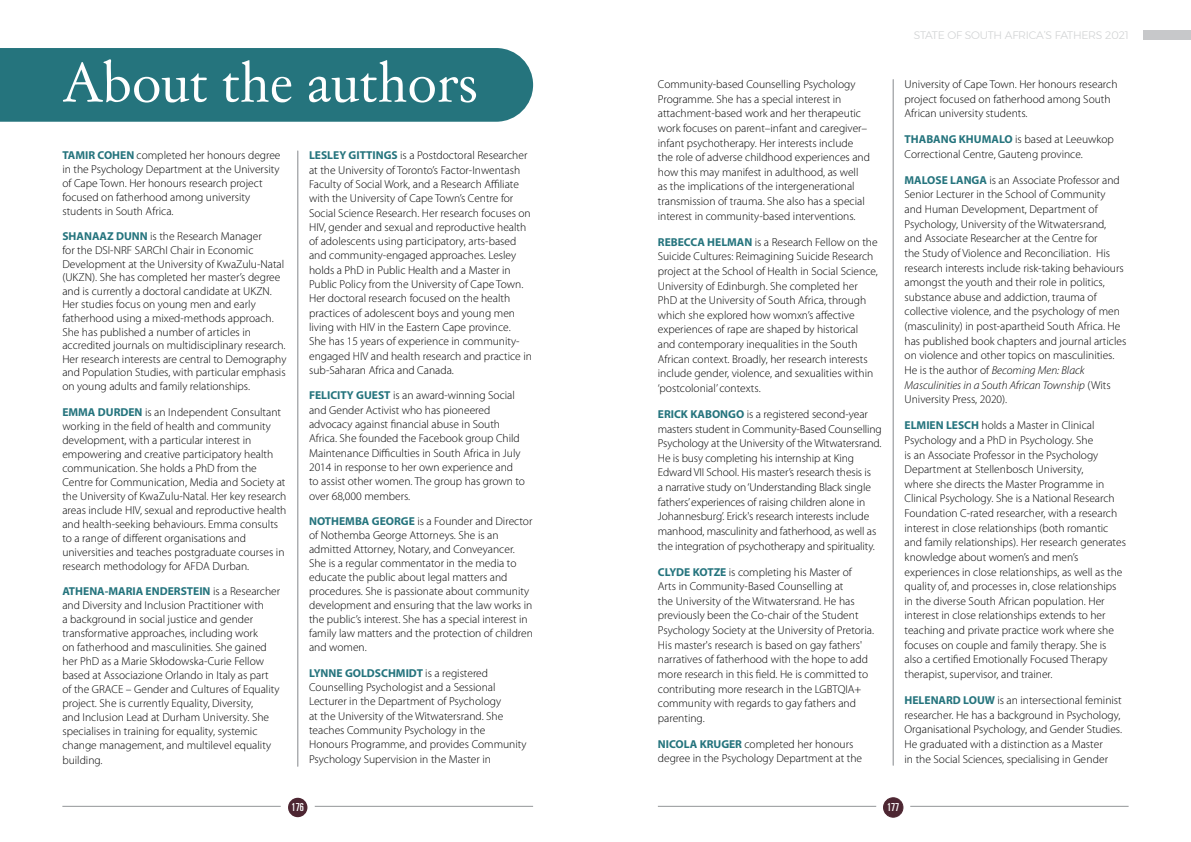
<style>
.page{position:relative;width:1191px;height:842px;background:#fff}
.page>*{position:absolute;margin:0;border:0;box-sizing:border-box;transform-origin:0 0}
.t1{font:53px "Day Roman";letter-spacing:-.02em;color:#fff}
.t2{font:300 11.5px/14.6px "Myriad Pro";color:#000}
.t3{font:ultra-condensed 11px "Univers";color:#fff}
.t4{font:300 10.9px "Montserrat";letter-spacing:-.02em;color:#d1d3d4}
.s1{font-weight:700;color:#25747d}
.s2{font-style:italic}
</style>
<div class="page">
<hr style="left:62px;top:806px;width:219px;height:1px;background:#939598">
<hr style="left:315px;top:806px;width:218px;height:1px;background:#939598">
<hr style="left:658px;top:806px;width:218px;height:1px;background:#939598">
<hr style="left:910px;top:806px;width:218px;height:1px;background:#939598">
<div style="left:1142px;top:30px;width:49px;height:10px;background:#c7c8ca"></div>
<div style="left:288px;top:798px;width:19px;height:19px;background:#4d2632;border-radius:50%"></div>
<div style="left:883px;top:798px;width:20px;height:19px;background:#4d2632;border-radius:50%"></div>
<div style="left:883px;top:797px;width:20px;height:20px;border:1px solid #4d2632;border-radius:50%"></div>
<div style="left:0;top:48px;width:533px;height:74px;background:#25747d"></div>
<hr style="left:297px;top:151px;width:1px;height:615px;background:#a7a9ac">
<hr style="left:893px;top:79px;width:1px;height:686px;background:#a7a9ac">
<h1 class="t1" style="left:62px;top:48px;width:417px">About the authors</h1>
<p class="t2" style="left:62px;top:149px;width:220px;line-height:14px"><span class="s1">TAMIR COHEN</span> completed her honours degree in the Psychology Department at the University of Cape Town. Her honours research project focused on fatherhood among university students in South Africa.</p>
<p class="t2" style="left:62px;top:230px;width:225px;line-height:13.6px"><span class="s1">SHANAAZ DUNN</span> is the Research Manager<br>for the DSI-NRF SARChI Chair in Economic Development at the University of KwaZulu-Natal (UKZN). She has completed her master’s degree and is currently a doctoral candidate at UKZN.<br>Her studies focus on young men and early fatherhood using a mixed-methods approach.<br>She has published a number of articles in accredited journals on multidisciplinary research.<br>Her research interests are central to Demography and Population Studies, with particular emphasis on young adults and family relationships.</p>
<p class="t2" style="left:62px;top:405px;width:225px;line-height:14px"><span class="s1">EMMA DURDEN</span> is an Independent Consultant working in the field of health and community development, with a particular interest in empowering and creative participatory health communication. She holds a PhD from the Centre for Communication, Media and Society at the University of KwaZulu-Natal. Her key research areas include HIV, sexual and reproductive health and health-seeking behaviours. Emma consults to a range of different organisations and universities and teaches postgraduate courses in research methodology for AFDA Durban.</p>
<p class="t2" style="left:62px;top:584px;width:219px;line-height:14px"><span class="s1">ATHENA-MARIA ENDERSTEIN</span> is a Researcher and Diversity and Inclusion Practitioner with<br>a background in social justice and gender transformative approaches, including work<br>on fatherhood and masculinities. She gained her PhD as a Marie Skłodowska-Curie Fellow based at Associazione Orlando in Italy as part of the GRACE – Gender and Cultures of Equality project. She is currently Equality, Diversity,<br>and Inclusion Lead at Durham University. She specialises in training for equality, systemic change management, and multilevel equality building.</p>
<p class="t2" style="left:309px;top:149px;width:224px;line-height:14.3px"><span class="s1">LESLEY GITTINGS</span> is a Postdoctoral Researcher at the University of Toronto’s Factor-Inwentash Faculty of Social Work, and a Research Affiliate with the University of Cape Town’s Centre for Social Science Research. Her research focuses on HIV, gender and sexual and reproductive health of adolescents using participatory, arts-based and community-engaged approaches. Lesley holds a PhD in Public Health and a Master in Public Policy from the University of Cape Town.<br>Her doctoral research focused on the health practices of adolescent boys and young men living with HIV in the Eastern Cape province.<br>She has 15 years of experience in community&shy;engaged HIV and health research and practice in sub-Saharan Africa and Canada.</p>
<p class="t2" style="left:309px;top:389px;width:217px;line-height:14.3px"><span class="s1">FELICITY GUEST</span> is an award-winning Social and Gender Activist who has pioneered advocacy against financial abuse in South Africa. She founded the Facebook group Child Maintenance Difficulties in South Africa in July 2014 in response to her own experience and to assist other women. The group has grown to over 68,000 members.</p>
<p class="t2" style="left:309px;top:514px;width:225px;line-height:14px"><span class="s1">NOTHEMBA GEORGE</span> is a Founder and Director of Nothemba George Attorneys. She is an admitted Attorney, Notary, and Conveyancer.<br>She is a regular commentator in the media to educate the public about legal matters and procedures. She is passionate about community development and ensuring that the law works in the public’s interest. She has a special interest in family law matters and the protection of children and women.</p>
<p class="t2" style="left:309px;top:666px;width:219px;line-height:14.3px"><span class="s1">LYNNE GOLDSCHMIDT</span> is a registered Counselling Psychologist and a Sessional Lecturer in the Department of Psychology<br>at the University of the Witwatersrand. She teaches Community Psychology in the Honours Programme, and provides Community Psychology Supervision in the Master in</p>
<p class="t2" style="left:658px;top:77px;width:214px">Community-based Counselling Psychology Programme. She has a special interest in attachment-based work and her therapeutic work focuses on parent–infant and caregiver– infant psychotherapy. Her interests include the role of adverse childhood experiences and how this may manifest in adulthood, as well as the implications of the intergenerational transmission of trauma. She also has a special interest in community-based interventions.</p>
<p class="t2" style="left:658px;top:235px;width:222px"><span class="s1">REBECCA HELMAN</span> is a Research Fellow on the Suicide Cultures: Reimagining Suicide Research project at the School of Health in Social Science, University of Edinburgh. She completed her PhD at the University of South Africa, through which she explored how womxn’s affective experiences of rape are shaped by historical and contemporary inequalities in the South African context. Broadly, her research interests include gender, violence, and sexualities within ‘postcolonial’ contexts.</p>
<p class="t2" style="left:658px;top:407px;width:225px"><span class="s1">ERICK KABONGO</span> is a registered second-year masters student in Community-Based Counselling Psychology at the University of the Witwatersrand.<br>He is busy completing his internship at King Edward VII School. His master’s research thesis is<br>a narrative study on ‘Understanding Black single fathers’ experiences of raising children alone in Johannesburg’. Erick's research interests include manhood, masculinity and fatherhood, as well as the integration of psychotherapy and spirituality.</p>
<p class="t2" style="left:658px;top:565px;width:218px"><span class="s1">CLYDE KOTZE</span> is completing his Master of<br>Arts in Community-Based Counselling at<br>the University of the Witwatersrand. He has previously been the Co-chair of the Student Psychology Society at the University of Pretoria.<br>His master's research is based on gay fathers' narratives of fatherhood with the hope to add more research in this field. He is committed to contributing more research in the LGBTQIA+ community with regards to gay fathers and parenting.</p>
<p class="t2" style="left:658px;top:737px;width:206px"><span class="s1">NICOLA KRUGER</span> completed her honours degree in the Psychology Department at the</p>
<p class="t4" style="left:913px;top:27px;width:216px">STATE OF SOUTH AFRICA’S FATHERS 2021</p>
<p class="t2" style="left:904px;top:77px;width:214px">University of Cape Town. Her honours research project focused on fatherhood among South<br>African university students.</p>
<p class="t2" style="left:904px;top:132px;width:211px"><span class="s1">THABANG KHUMALO</span> is based at Leeuwkop<br>Correctional Centre, Gauteng province.</p>
<p class="t2" style="left:904px;top:173px;width:223px"><span class="s1">MALOSE LANGA</span> is an Associate Professor and Senior Lecturer in the School of Community<br>and Human Development, Department of Psychology, University of the Witwatersrand, and Associate Researcher at the Centre for<br>the Study of Violence and Reconciliation. His research interests include risk-taking behaviours amongst the youth and their role in politics, substance abuse and addiction, trauma of collective violence, and the psychology of men (masculinity) in post-apartheid South Africa. He has published book chapters and journal articles on violence and other topics on masculinities.<br>He is the author of <span class="s2">Becoming Men: Black Masculinities in a South African Township</span> (Wits University Press, 2020).</p>
<p class="t2" style="left:904px;top:418px;width:223px"><span class="s1">ELMIEN LESCH</span> holds a Master in Clinical Psychology and a PhD in Psychology. She<br>is an Associate Professor in the Psychology Department at Stellenbosch University,<br>where she directs the Master Programme in Clinical Psychology. She is a National Research Foundation C-rated researcher, with a research interest in close relationships (both romantic and family relationships). Her research generates knowledge about women’s and men’s experiences in close relationships, as well as the quality of, and processes in, close relationships in the diverse South African population. Her interest in close relationships extends to her teaching and private practice work where she focuses on couple and family therapy. She is also a certified Emotionally Focused Therapy therapist, supervisor, and trainer.</p>
<p class="t2" style="left:904px;top:693px;width:219px"><span class="s1">HELENARD LOUW</span> is an intersectional feminist researcher. He has a background in Psychology, Organisational Psychology, and Gender Studies.<br>He graduated with a distinction as a Master<br>in the Social Sciences, specialising in Gender</p>
<p class="t3" style="left:291px;top:801px;width:14px">176</p>
<p class="t3" style="left:887px;top:801px;width:14px">177</p>
</div>
